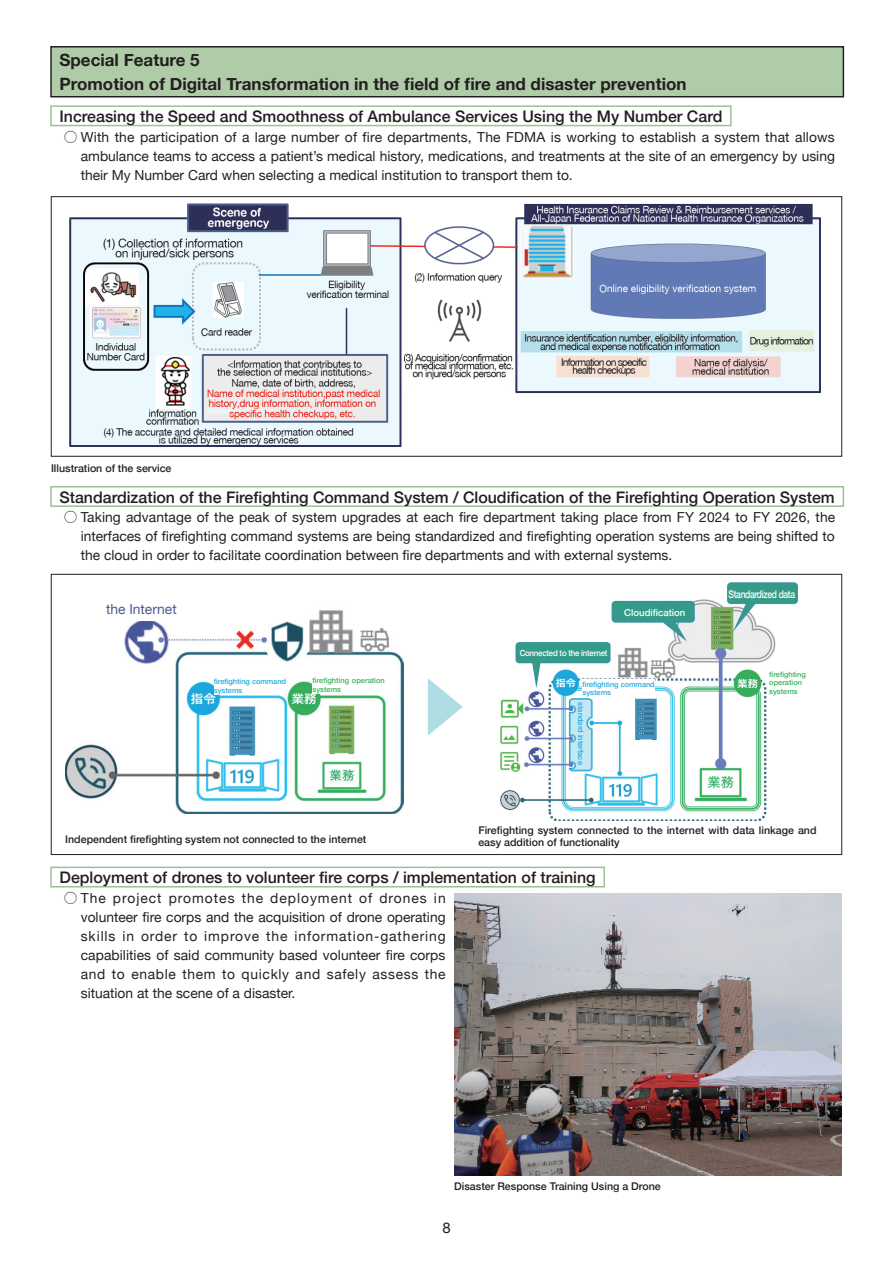
<style>
.page{position:relative;width:893px;height:1263px;background:#fff}
.page>*{position:absolute;margin:0;border:0;box-sizing:border-box;transform-origin:0 0}
.t1{font:700 16.95px/24.5px "Helvetica Neue";color:#231f20}
.t2{font:500 15.9px "Helvetica Neue";color:#231f20}
.t3{font:14.85px "Helvetica Neue";color:#231f20}
.t4{font:13.8px/19.2px "Helvetica Neue";color:#231f20;text-align:justify}
.t5{font:13.8px "Helvetica Neue";color:#505794}
.t6{font:500 10.65px/11.7px "Helvetica Neue";color:#231f20}
.t7{font:500 10.65px "Helvetica Neue";letter-spacing:-.04em;color:#fff;scale:.8 1}
.t8{font:500 9.6px "Helvetica Neue";color:#fff}
.t9{font:500 8.55px "Helvetica Neue";letter-spacing:-.03em;color:#fff;scale:.93 1}
.t10{font:500 7.5px/8.6px "Helvetica Neue";letter-spacing:-.005em;color:#24aae1}
.t11{font:500 7.5px/8.6px "Helvetica Neue";color:#35b55b}
.s1{font-family:"Koz Min Pro"}
</style>
<div class="page">
<div style="left:51px;top:47px;width:792px;height:50px;background:#b0cba8"></div>
<div style="left:50px;top:46px;width:794px;height:51px;border:2px solid #231f20"></div>
<div style="left:50px;top:105px;width:682px;height:21px;border:2px solid #9ec194"></div>
<div style="left:50px;top:486px;width:794px;height:21px;border:2px solid #9ec194"></div>
<div style="left:50px;top:866px;width:555px;height:21px;border:2px solid #9ec194"></div>
<img style="left:454px;top:893px;width:388px;height:282px">
<img style="left:69px;top:203px;width:752px;height:244px">
<div style="left:51px;top:196px;width:791px;height:260px;border:1px solid #231f20"></div>
<svg style="left:428px;top:678px;width:35px;height:58px"></svg>
<img style="left:65px;top:610px;width:338px;height:204px">
<img style="left:500px;top:583px;width:298px;height:238px">
<div style="left:82px;top:598px;width:119px;height:23px;background:#fff"></div>
<div style="left:214px;top:676px;width:72px;height:19px;background:#fff"></div>
<div style="left:583px;top:679px;width:72px;height:18px;background:#fff"></div>
<div style="left:577px;top:702px;width:8px;height:66px;background:#c4e8f5"></div>
<div style="left:313px;top:676px;width:72px;height:18px;background:#fff"></div>
<div style="left:769px;top:668px;width:39px;height:29px;background:#fff"></div>
<div style="left:622px;top:603px;width:66px;height:18px;background:#359b89"></div>
<div style="left:729px;top:585px;width:67px;height:18px;background:#359b89"></div>
<div style="left:519px;top:644px;width:89px;height:18px;background:#359b89"></div>
<p class="t1" style="left:60px;top:48px;width:628px">Special Feature 5<br>Promotion of Digital Transformation in the field of fire and disaster prevention</p>
<p class="t2" style="left:60px;top:104px;width:664px">Increasing the Speed and Smoothness of Ambulance Services Using the My Number Card</p>
<p class="t4" style="left:81px;top:128px;width:756px;text-indent:-17px"><span class="s1">⁄</span> With the participation of a large number of fire departments, The FDMA is working to establish a system that allows ambulance teams to access a patient’s medical history, medications, and treatments at the site of an emergency by using their My Number Card when selecting a medical institution to transport them to.</p>
<p class="t6" style="left:51px;top:462px;width:122px">Illustration of the service</p>
<p class="t2" style="left:60px;top:484px;width:777px">Standardization of the Firefighting Command System / Cloudification of the Firefighting Operation System</p>
<p class="t4" style="left:81px;top:508px;width:756px;text-indent:-17px"><span class="s1">⁄</span> Taking advantage of the peak of system upgrades at each fire department taking place from FY 2024 to FY 2026, the interfaces of firefighting command systems are being standardized and firefighting operation systems are being shifted to the cloud in order to facilitate coordination between fire departments and with external systems.</p>
<p class="t5" style="left:106px;top:600px;width:72px">the Internet</p>
<p class="t9" style="left:520px;top:646px;width:96px">Connected to the internet</p>
<p class="t8" style="left:624px;top:605px;width:63px">Cloudification</p>
<p class="t7" style="left:729px;top:585px;width:85px">Standardized data</p>
<p class="t11" style="left:313px;top:676px;width:74px">firefighting operation systems</p>
<p class="t11" style="left:769px;top:669px;width:38px">firefighting operation systems</p>
<p class="t10" style="left:214px;top:676px;width:74px">firefighting command systems</p>
<p class="t10" style="left:583px;top:679px;width:74px">firefighting command systems</p>
<p class="t10" style="left:586px;top:702px;width:64px;rotate:90deg">standard interface</p>
<p class="t6" style="left:65px;top:832px;width:303px">Independent firefighting system not connected to the internet</p>
<p class="t6" style="left:478px;top:823px;width:340px">Firefighting system connected to the internet with data linkage and easy addition of functionality</p>
<p class="t2" style="left:60px;top:865px;width:538px">Deployment of drones to volunteer fire corps / implementation of training</p>
<p class="t4" style="left:81px;top:889px;width:367px;text-indent:-17px"><span class="s1">⁄</span> The project promotes the deployment of drones in volunteer fire corps and the acquisition of drone operating skills in order to improve the information-gathering capabilities of said community based volunteer fire corps and to enable them to quickly and safely assess the situation at the scene of a disaster.</p>
<p class="t6" style="left:454px;top:1179px;width:208px">Disaster Response Training Using a Drone</p>
<p class="t3" style="left:442px;top:1217px;width:10px">8</p>
</div>
